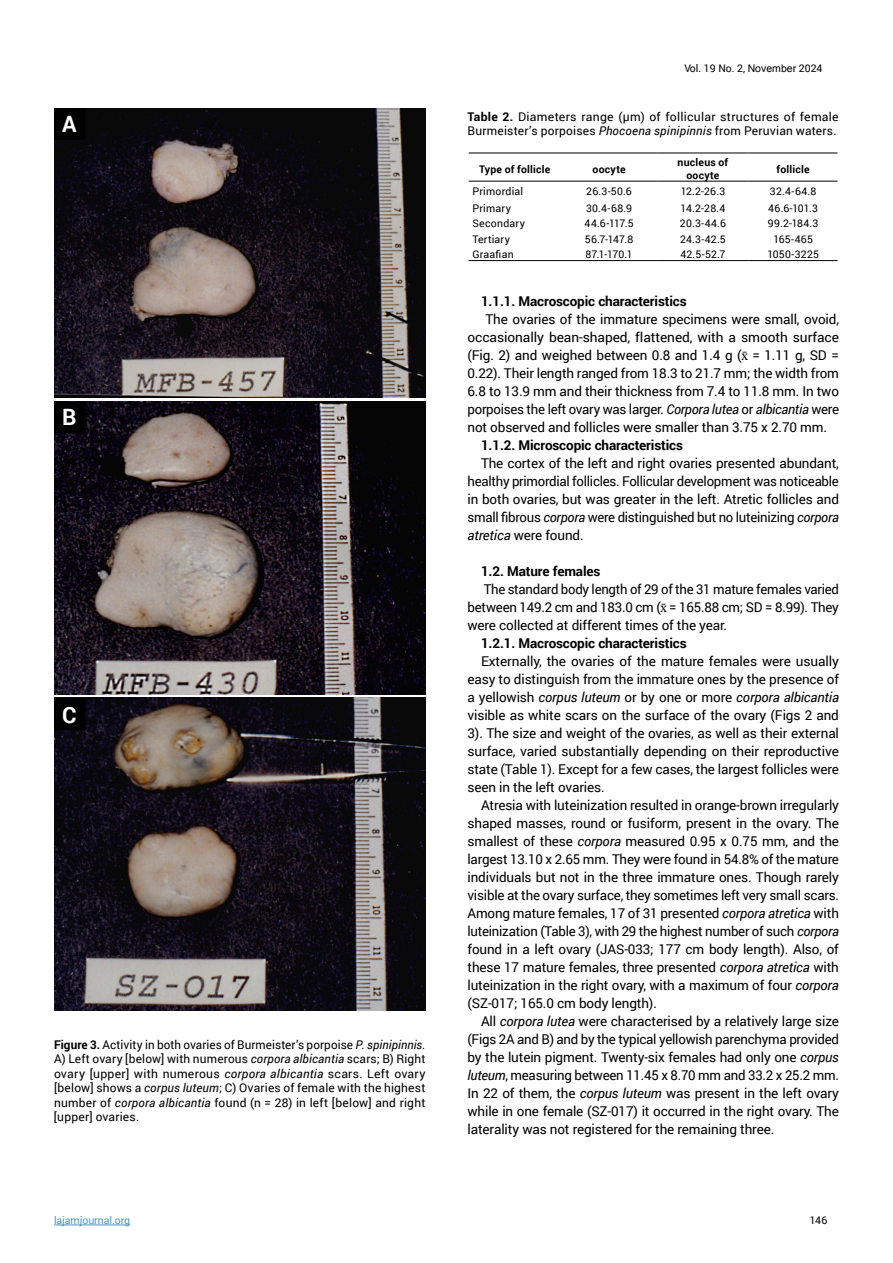
<style>
.page{position:relative;width:893px;height:1263px;background:#fff}
.page>*{position:absolute;margin:0;border:0;box-sizing:border-box;transform-origin:0 0}
.t1{font:700 22.5px "Roboto";color:#fff}
.Princ{font:13.5px/18px "Roboto";letter-spacing:-.01em;color:#000;text-align:justify}
.Princ-2{font:700 13.5px "Roboto";letter-spacing:-.01em;color:#000}
._8pt_just{font:12px/14.4px "Roboto";letter-spacing:.02em;color:#000}
.Tabela_base{font:10.5px "Roboto";letter-spacing:.02em;color:#000}
.Tabela_base-2{font:700 10.5px/12.6px "Roboto";letter-spacing:.02em;color:#000;text-align:center}
.Tabela_base-3{font:10.5px "Roboto";color:#000}
.t2{font:10.5px "Roboto";letter-spacing:-.005em;color:#4e97bd}
.s1{font-weight:700}
.s2{font-style:italic}
.s3{font-family:"Arial"}
.s4{font-family:"STIX Two Math"}
</style>
<div class="page">
<hr style="left:54px;top:1225px;width:76px;height:1px;background:#4e97bd">
<hr style="left:469px;top:260px;width:92px;height:1px;background:#000">
<hr style="left:561px;top:260px;width:96px;height:1px;background:#000">
<hr style="left:657px;top:260px;width:92px;height:1px;background:#000">
<hr style="left:749px;top:260px;width:89px;height:1px;background:#000">
<hr style="left:469px;top:153px;width:92px;height:1px;background:#000">
<hr style="left:561px;top:153px;width:96px;height:1px;background:#000">
<hr style="left:657px;top:153px;width:92px;height:1px;background:#000">
<hr style="left:749px;top:153px;width:89px;height:1px;background:#000">
<hr style="left:469px;top:181px;width:92px;height:1px;background:#000">
<hr style="left:561px;top:181px;width:96px;height:1px;background:#000">
<hr style="left:657px;top:181px;width:92px;height:1px;background:#000">
<hr style="left:749px;top:181px;width:89px;height:1px;background:#000">
<img style="left:54px;top:108px;width:371px;height:290px">
<img style="left:54px;top:402px;width:371px;height:292px">
<img style="left:54px;top:697px;width:371px;height:314px">
<div style="left:55px;top:109px;width:30px;height:30px;background:#000"></div>
<div style="left:54px;top:108px;width:31px;height:32px;border:2px solid #000"></div>
<div style="left:55px;top:402px;width:30px;height:30px;background:#000"></div>
<div style="left:54px;top:402px;width:31px;height:31px;border:2px solid #000"></div>
<div style="left:55px;top:700px;width:30px;height:29px;background:#000"></div>
<div style="left:54px;top:699px;width:31px;height:31px;border:2px solid #000"></div>
<p class="t1" style="left:62px;top:108px;width:16px">A</p>
<p class="t1" style="left:62px;top:401px;width:16px">B</p>
<p class="t1" style="left:62px;top:699px;width:16px">C</p>
<p class="_8pt_just" style="left:54px;top:1037px;width:373px;text-align:justify"><span class="s1">Figure 3.</span> Activity in both ovaries of Burmeister’s porpoise <span class="s2">P. spinipinnis.<br></span>A) Left ovary [below] with numerous <span class="s2">corpora albicantia</span> scars; B) Right ovary [upper] with numerous <span class="s2">corpora albicantia</span> scars. Left ovary [below] shows a <span class="s2">corpus luteum</span>; C) Ovaries of female with the highest number of <span class="s2">corpora albicantia</span> found (n = 28) in left [below] and right [upper] ovaries.</p>
<p class="t2" style="left:54px;top:1213px;width:78px">lajamjournal.org</p>
<p class="Tabela_base-3" style="left:684px;top:61px;width:140px">Vol. 19 No. 2, <span class="s3">Novembe</span>r 2024</p>
<p class="_8pt_just" style="left:467px;top:109px;width:373px"><span class="s1">Table 2.</span> Diameters range (µm) of follicular structures of female<br>Burmeister’s porpoises <span class="s2">Phocoena spinipinnis</span> from Peruvian waters.</p>
<p class="Tabela_base-2" style="left:479px;top:162px;width:73px">Type of follicle</p>
<p class="Tabela_base-2" style="left:593px;top:162px;width:35px">oocyte</p>
<p class="Tabela_base-2" style="left:677px;top:156px;width:52px">nucleus of oocyte</p>
<p class="Tabela_base-2" style="left:777px;top:162px;width:35px">follicle</p>
<p class="Tabela_base" style="left:472px;top:184px;width:52px">Primordial</p>
<p class="Tabela_base" style="left:586px;top:184px;width:47px">26.3-50.6</p>
<p class="Tabela_base" style="left:681px;top:184px;width:46px">12.2-26.3</p>
<p class="Tabela_base" style="left:770px;top:184px;width:48px">32.4-64.8</p>
<p class="Tabela_base" style="left:472px;top:200px;width:40px">Primary</p>
<p class="Tabela_base" style="left:586px;top:200px;width:47px">30.4-68.9</p>
<p class="Tabela_base" style="left:680px;top:200px;width:46px">14.2-28.4</p>
<p class="Tabela_base" style="left:768px;top:200px;width:51px">46.6-101.3</p>
<p class="Tabela_base" style="left:472px;top:216px;width:54px">Secondary</p>
<p class="Tabela_base" style="left:585px;top:216px;width:51px">44.6-117.5</p>
<p class="Tabela_base" style="left:680px;top:216px;width:48px">20.3-44.6</p>
<p class="Tabela_base" style="left:768px;top:216px;width:52px">99.2-184.3</p>
<p class="Tabela_base" style="left:472px;top:232px;width:39px">Tertiary</p>
<p class="Tabela_base" style="left:585px;top:232px;width:50px">56.7-147.8</p>
<p class="Tabela_base" style="left:680px;top:232px;width:47px">24.3-42.5</p>
<p class="Tabela_base" style="left:773px;top:232px;width:41px">165-465</p>
<p class="Tabela_base" style="left:472px;top:247px;width:43px">Graafian</p>
<p class="Tabela_base" style="left:585px;top:247px;width:49px">87.1-170.1</p>
<p class="Tabela_base" style="left:680px;top:247px;width:47px">42.5-52.7</p>
<p class="Tabela_base" style="left:767px;top:247px;width:53px">1050-3225</p>
<p class="Princ-2" style="left:481px;top:292px;width:207px">1.1.1. Macroscopic characteristics</p>
<p class="Princ" style="left:467px;top:310px;width:373px;text-indent:18px">The ovaries of the immature specimens were small, ovoid, occasionally bean-shaped, flattened, with a smooth surface (Fig. 2) and weighed between 0.8 and 1.4 g (<span class="s4">x̄</span>= 1.11 g, SD = 0.22). Their length ranged from 18.3 to 21.7 mm; the width from 6.8 to 13.9 mm and their thickness from 7.4 to 11.8 mm. In two porpoises the left ovary was larger. <span class="s2">Corpora lutea</span> or <span class="s2">albicantia</span> were not observed and follicles were smaller than 3.75 x 2.70 mm.</p>
<p class="Princ-2" style="left:481px;top:436px;width:204px">1.1.2. Microscopic characteristics</p>
<p class="Princ" style="left:467px;top:454px;width:373px;text-indent:14px">The cortex of the left and right ovaries presented abundant, healthy primordial follicles. Follicular development was noticeable in both ovaries, but was greater in the left. Atretic follicles and small fibrous <span class="s2">corpora</span> were distinguished but no luteinizing <span class="s2">corpora atretica</span> were found.</p>
<p class="Princ-2" style="left:481px;top:562px;width:121px">1.2. Mature females</p>
<p class="Princ" style="left:467px;top:580px;width:373px;text-indent:16px">The standard body length of 29 of the 31 mature females varied between 149.2 cm and 183.0 cm (<span class="s4">x̄</span>= 165.88 cm; SD = 8.99). They were collected at different times of the year.</p>
<p class="Princ-2" style="left:481px;top:634px;width:207px">1.2.1. Macroscopic characteristics</p>
<p class="Princ" style="left:467px;top:652px;width:373px;text-indent:14px">Externally, the ovaries of the mature females were usually easy to distinguish from the immature ones by the presence of a yellowish <span class="s2">corpus luteum</span> or by one or more <span class="s2">corpora albicantia </span>visible as white scars on the surface of the ovary (Figs 2 and 3). The size and weight of the ovaries, as well as their external surface, varied substantially depending on their reproductive state (Table 1). Except for a few cases, the largest follicles were seen in the left ovaries.</p>
<p class="Princ" style="left:467px;top:796px;width:373px;text-indent:14px">Atresia with luteinization resulted in orange-brown irregularly shaped masses, round or fusiform, present in the ovary. The smallest of these <span class="s2">corpora</span> measured 0.95 x 0.75 mm, and the largest 13.10 x 2.65 mm. They were found in 54.8% of the mature individuals but not in the three immature ones. Though rarely visible at the ovary surface, they sometimes left very small scars.<br>Among mature females, 17 of 31 presented <span class="s2">corpora atretica</span> with luteinization (Table 3), with 29 the highest number of such <span class="s2">corpora </span>found in a left ovary (JAS-033; 177 cm body length). Also, of these 17 mature females, three presented <span class="s2">corpora atretica</span> with luteinization in the right ovary, with a maximum of four <span class="s2">corpora </span>(SZ-017; 165.0 cm body length).</p>
<p class="Princ" style="left:467px;top:1012px;width:373px;text-indent:13px">All <span class="s2">corpora lutea</span> were characterised by a relatively large size (Figs 2A and B) and by the typical yellowish parenchyma provided by the lutein pigment. Twenty-six females had only one <span class="s2">corpus luteum</span>, measuring between 11.45 x 8.70 mm and 33.2 x 25.2 mm.<br>In 22 of them, the <span class="s2">corpus luteum</span> was present in the left ovary while in one female (SZ-017) it occurred in the right ovary. The laterality was not registered for the remaining three.</p>
<p class="Tabela_base" style="left:810px;top:1213px;width:19px">146</p>
</div>
